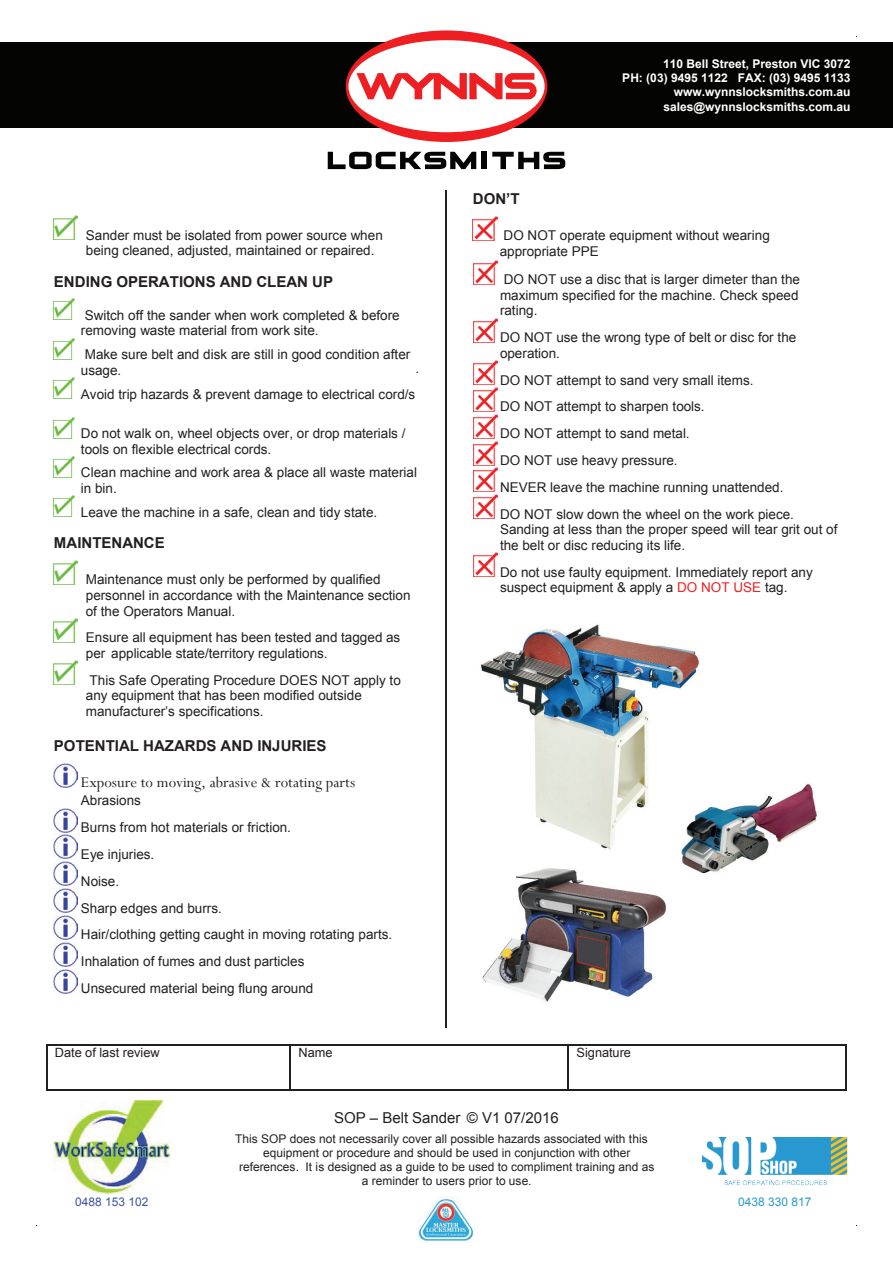
<style>
.page{position:relative;width:893px;height:1263px;background:#fff}
.page>*{position:absolute;margin:0;border:0;box-sizing:border-box;transform-origin:0 0}
.t1{font:16.5px "Perpetua";color:#231f20}
.t2{font:700 15px "Arial";color:#231f20}
.t3{font:15px "Arial";color:#231f20}
.t4{font:13.5px/15.6px "Arial";color:#231f20}
.t5{font:12.75px "Arial";color:#231f20}
.t6{font:12px/13.8px "Arial";color:#231f20;text-align:center}
.t7{font:700 12px/14.4px "Arial";color:#fff;text-align:right}
.t8{font:12px "Arial";color:#3a54a4}
.t9{font:12px "Arial";color:#2799d0}
.s1{color:#ee2123}
</style>
<div class="page">
<div style="left:0;top:43px;width:893px;height:85px;background:#040503"></div>
<svg style="left:328px;top:152px;width:148px;height:17px"></svg>
<div style="left:482px;top:152px;width:5px;height:17px;background:#040503"></div>
<svg style="left:492px;top:152px;width:73px;height:17px"></svg>
<svg style="left:346px;top:30px;width:201px;height:112px"></svg>
<img style="left:419px;top:1198px;width:55px;height:43px">
<img style="left:702px;top:1138px;width:145px;height:48px">
<img style="left:54px;top:1101px;width:116px;height:92px">
<hr style="left:47px;top:1044px;width:243px;height:1px;background:#231f20">
<hr style="left:291px;top:1044px;width:277px;height:1px;background:#231f20">
<hr style="left:569px;top:1044px;width:277px;height:1px;background:#231f20">
<hr style="left:46px;top:1045px;width:1px;height:45px;background:#231f20">
<hr style="left:47px;top:1090px;width:243px;height:1px;background:#231f20">
<hr style="left:290px;top:1045px;width:1px;height:45px;background:#231f20">
<hr style="left:291px;top:1090px;width:277px;height:1px;background:#231f20">
<hr style="left:568px;top:1045px;width:1px;height:45px;background:#231f20">
<hr style="left:569px;top:1090px;width:277px;height:1px;background:#231f20">
<hr style="left:846px;top:1045px;width:1px;height:45px;background:#231f20">
<img style="left:54px;top:216px;width:24px;height:24px">
<img style="left:54px;top:299px;width:21px;height:21px">
<img style="left:54px;top:338px;width:21px;height:21px">
<img style="left:54px;top:378px;width:21px;height:21px">
<img style="left:54px;top:417px;width:21px;height:21px">
<img style="left:54px;top:456px;width:21px;height:21px">
<img style="left:54px;top:496px;width:21px;height:21px">
<img style="left:54px;top:560px;width:24px;height:24px">
<img style="left:54px;top:618px;width:24px;height:24px">
<img style="left:54px;top:661px;width:24px;height:24px">
<img style="left:54px;top:763px;width:24px;height:24px">
<img style="left:54px;top:808px;width:24px;height:24px">
<img style="left:54px;top:835px;width:24px;height:24px">
<img style="left:54px;top:862px;width:24px;height:24px">
<img style="left:54px;top:888px;width:24px;height:25px">
<img style="left:54px;top:915px;width:24px;height:24px">
<img style="left:54px;top:942px;width:24px;height:24px">
<img style="left:54px;top:969px;width:24px;height:24px">
<img style="left:473px;top:216px;width:24px;height:24px">
<img style="left:473px;top:260px;width:25px;height:24px">
<img style="left:473px;top:318px;width:25px;height:24px">
<img style="left:473px;top:360px;width:25px;height:24px">
<img style="left:473px;top:387px;width:25px;height:24px">
<img style="left:473px;top:414px;width:25px;height:24px">
<img style="left:473px;top:441px;width:25px;height:24px">
<img style="left:473px;top:468px;width:25px;height:24px">
<img style="left:473px;top:495px;width:25px;height:24px">
<img style="left:473px;top:553px;width:25px;height:24px">
<hr style="left:446px;top:190px;width:1px;height:838px;background:#231f20">
<img style="left:482px;top:868px;width:184px;height:134px">
<img style="left:480px;top:624px;width:219px;height:225px">
<img style="left:677px;top:768px;width:140px;height:106px">
<p class="t4" style="left:86px;top:227px;width:299px">Sander must be isolated from power source when being cleaned, adjusted, maintained or repaired.</p>
<p class="t2" style="left:54px;top:271px;width:281px">ENDING OPERATIONS AND CLEAN UP</p>
<p class="t4" style="left:81px;top:307px;width:320px">Switch off the sander when work completed &amp; before removing waste material from work site.</p>
<p class="t4" style="left:81px;top:347px;width:331px">Make sure belt and disk are still in good condition after usage.</p>
<p class="t4" style="left:81px;top:386px;width:336px">Avoid trip hazards &amp; prevent damage to electrical cord/s</p>
<p class="t4" style="left:415px;top:361px;width:5px">.</p>
<p class="t4" style="left:81px;top:426px;width:326px">Do not walk on, wheel objects over, or drop materials / tools on flexible electrical cords.</p>
<p class="t4" style="left:81px;top:465px;width:338px">Clean machine and work area &amp; place all waste material in bin.</p>
<p class="t4" style="left:81px;top:504px;width:298px">Leave the machine in a safe, clean and tidy state.</p>
<p class="t2" style="left:54px;top:533px;width:112px">MAINTENANCE</p>
<p class="t4" style="left:86px;top:572px;width:326px">Maintenance must only be performed by qualified personnel in accordance with the Maintenance section of the Operators Manual.</p>
<p class="t4" style="left:86px;top:630px;width:316px">Ensure all equipment has been tested and tagged as per applicable state/territory regulations.</p>
<p class="t4" style="left:86px;top:672px;width:316px">This Safe Operating Procedure DOES NOT apply to any equipment that has been modified outside manufacturer’s specifications.</p>
<p class="t2" style="left:54px;top:736px;width:274px">POTENTIAL HAZARDS AND INJURIES</p>
<p class="t1" style="left:81px;top:772px;width:276px">Exposure to moving, abrasive &amp; rotating parts</p>
<p class="t4" style="left:81px;top:787px;width:313px;line-height:26.8px">Abrasions<br>Burns from hot materials or friction.<br>Eye injuries.<br>Noise.<br>Sharp edges and burrs.<br>Hair/clothing getting caught in moving rotating parts.<br>Inhalation of fumes and dust particles<br>Unsecured material being flung around</p>
<p class="t7" style="left:622px;top:56px;width:230px">110 Bell Street, Preston VIC 3072<br>PH: (03) 9495 1122 FAX: (03) 9495 1133 www.wynnslocksmiths.com.au sales@wynnslocksmiths.com.au</p>
<p class="t2" style="left:473px;top:189px;width:48px">DON’T</p>
<p class="t4" style="left:500px;top:228px;width:272px">DO NOT operate equipment without wearing appropriate PPE</p>
<p class="t4" style="left:500px;top:272px;width:302px;text-align:justify">DO NOT use a disc that is larger dimeter than the maximum specified for the machine. Check speed rating.</p>
<p class="t4" style="left:500px;top:330px;width:298px">DO NOT use the wrong type of belt or disc for the operation.</p>
<p class="t4" style="left:500px;top:366px;width:295px;line-height:26.8px">DO NOT attempt to sand very small items.<br>DO NOT attempt to sharpen tools.<br>DO NOT attempt to sand metal.<br>DO NOT use heavy pressure.<br>NEVER leave the machine running unattended.<br>DO NOT slow down the wheel on the work piece.</p>
<p class="t4" style="left:500px;top:522px;width:339px">Sanding at less than the proper speed will tear grit out of the belt or disc reducing its life.</p>
<p class="t4" style="left:500px;top:564px;width:314px">Do not use faulty equipment. Immediately report any suspect equipment &amp; apply a <span class="s1">DO NOT USE</span> tag.</p>
<p class="t5" style="left:55px;top:1044px;width:106px">Date of last review</p>
<p class="t5" style="left:298px;top:1044px;width:36px">Name</p>
<p class="t5" style="left:576px;top:1044px;width:56px">Signature</p>
<p class="t3" style="left:334px;top:1107px;width:226px">SOP – Belt Sander © V1 07/2016</p>
<p class="t6" style="left:235px;top:1132px;width:421px">This SOP does not necessarily cover all possible hazards associated with this equipment or procedure and should be used in conjunction with other references. It is designed as a guide to be used to compliment training and as a reminder to users prior to use.</p>
<p class="t8" style="left:75px;top:1194px;width:75px">0488 153 102</p>
<p class="t9" style="left:738px;top:1194px;width:75px">0438 330 817</p>
</div>
